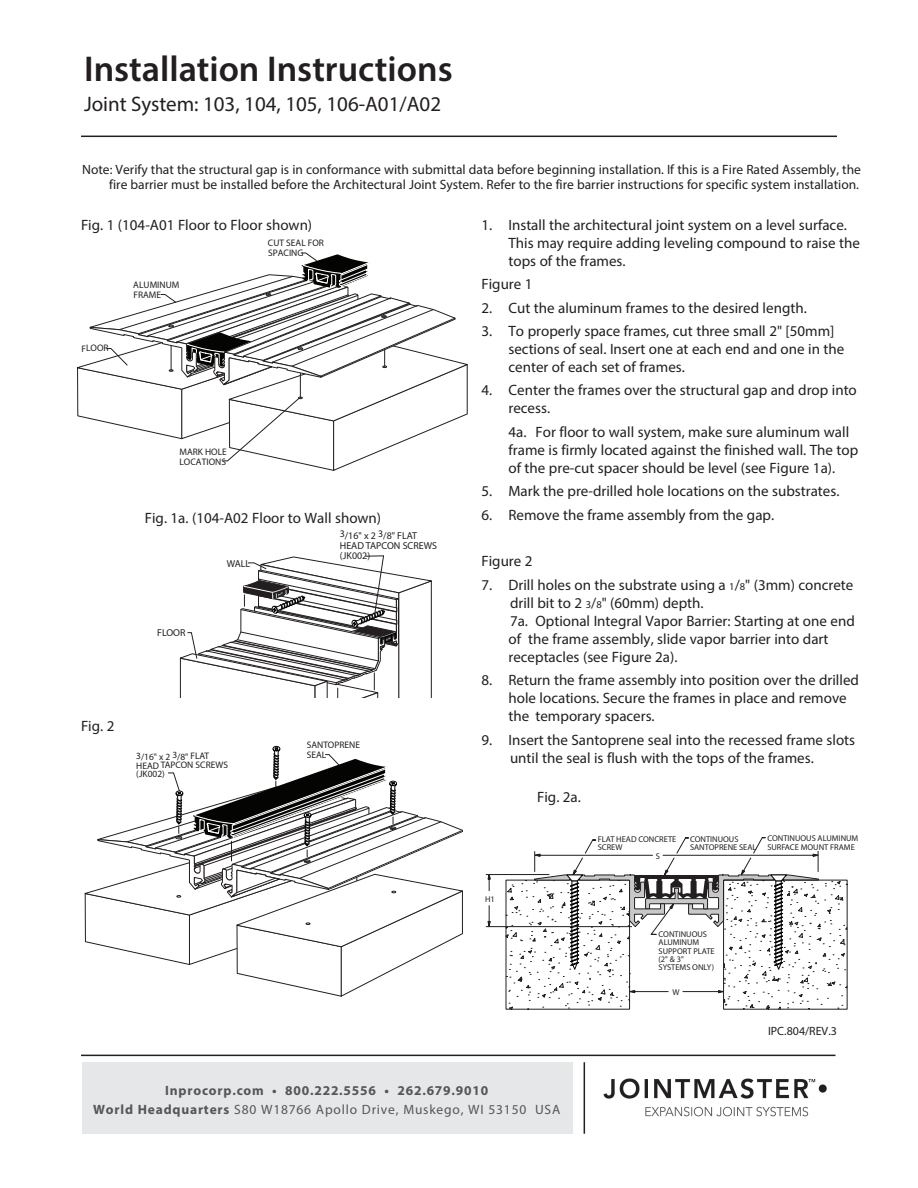
<style>
.page{position:relative;width:918px;height:1188px;background:#fff}
.page>*{position:absolute;margin:0;border:0;box-sizing:border-box;transform-origin:0 0}
.Installation_Instruc{font:600 36px "Myriad Pro";color:#231f20}
.Installation_Instruc-2{font:21px "Myriad Pro";color:#231f20}
.Body_text{font:15px/18px "Myriad Pro";color:#231f20}
.Body_text-2{font:13.5px/15px "Myriad Pro";color:#231f20;text-align:right}
.t1{font:700 13.5px/19.5px "Myriad Pro";letter-spacing:.06em;color:#555659;text-align:center}
.t2{font:12px "Myriad Pro";color:#231f20}
.t3{font:10.05px/10.2px "Myriad Pro";letter-spacing:-.01em;color:#231f20}
.t4{font:9.45px/10.2px "Myriad Pro";letter-spacing:-.01em;color:#231f20}
.t5{font:8.4px/8.4px "Myriad Pro";color:#231f20}
.s1{font-size:10.5px}
.s2{font-weight:400}
</style>
<div class="page">
<hr style="left:81px;top:1055px;width:755px;height:1px;background:#231f20">
<hr style="left:81px;top:136px;width:756px;height:1px;background:#231f20">
<div style="left:82px;top:1063px;width:490px;height:71px;background:#e6e7e9"></div>
<img style="left:603px;top:1078px;width:224px;height:39px">
<hr style="left:584px;top:1062px;width:1px;height:72px;background:#231f20">
<svg style="left:77px;top:253px;width:391px;height:218px"></svg>
<svg style="left:85px;top:746px;width:378px;height:250px"></svg>
<hr style="left:486px;top:874px;width:63px;height:1px;background:#231f20">
<svg style="left:488px;top:905px;width:3px;height:23px"></svg>
<svg style="left:488px;top:875px;width:3px;height:16px"></svg>
<svg style="left:506px;top:837px;width:342px;height:172px"></svg>
<hr style="left:486px;top:926px;width:146px;height:1px;background:#231f20">
<svg style="left:180px;top:556px;width:252px;height:141px"></svg>
<p class="Installation_Instruc" style="left:84px;top:46px;width:370px">Installation Instructions</p>
<p class="Installation_Instruc-2" style="left:84px;top:91px;width:359px">Joint System: 103, 104, 105, 106-A01/A02</p>
<p class="Body_text-2" style="left:82px;top:161px;width:780px">Note: Verify that the structural gap is in conformance with submittal data before beginning installation. If this is a Fire Rated Assembly, the fire barrier must be installed before the Architectural Joint System. Refer to the fire barrier instructions for specific system installation.</p>
<p class="Body_text" style="left:81px;top:216px;width:233px">Fig. 1 (104-A01 Floor to Floor shown)</p>
<p class="Body_text" style="left:508px;top:216px;width:353px;text-indent:-27px">1. Install the architectural joint system on a level surface.<br>This may require adding leveling compound to raise the tops of the frames.</p>
<p class="Body_text" style="left:482px;top:275px;width:53px">Figure 1</p>
<p class="Body_text" style="left:482px;top:298px;width:327px">2. Cut the aluminum frames to the desired length.</p>
<p class="Body_text" style="left:508px;top:322px;width:337px;text-indent:-27px">3. To properly space frames, cut three small 2" [50mm] sections of seal. Insert one at each end and one in the center of each set of frames.</p>
<p class="Body_text" style="left:508px;top:381px;width:350px;text-indent:-27px">4. Center the frames over the structural gap and drop into recess.</p>
<p class="Body_text" style="left:508px;top:423px;width:351px">4a. For floor to wall system, make sure aluminum wall frame is firmly located against the finished wall. The top of the pre-cut spacer should be level (see Figure 1a).</p>
<p class="Body_text" style="left:482px;top:482px;width:359px">5. Mark the pre-drilled hole locations on the substrates.</p>
<p class="Body_text" style="left:482px;top:505px;width:294px">6. Remove the frame assembly from the gap.</p>
<p class="Body_text" style="left:482px;top:552px;width:53px">Figure 2</p>
<p class="Body_text" style="left:508px;top:576px;width:348px;text-indent:-27px">7. Drill holes on the substrate using a <span class="s1">1</span>/<span class="s1">8</span>" (3mm) concrete drill bit to 2 <span class="s1">3</span>/<span class="s1">8</span>" (60mm) depth.<br>7a. Optional Integral Vapor Barrier: Starting at one end of the frame assembly, slide vapor barrier into dart receptacles (see Figure 2a).</p>
<p class="Body_text" style="left:508px;top:671px;width:352px;text-indent:-27px">8. Return the frame assembly into position over the drilled hole locations. Secure the frames in place and remove the temporary spacers.</p>
<p class="Body_text" style="left:510px;top:730px;width:347px;text-indent:-28px">9. Insert the Santoprene seal into the recessed frame slots until the seal is flush with the tops of the frames.</p>
<p class="t4" style="left:268px;top:238px;width:58px">CUT SEAL FOR<br>SPACING</p>
<p class="t4" style="left:133px;top:279px;width:48px">ALUMINUM<br>FRAME</p>
<p class="t4" style="left:81px;top:343px;width:29px">FLOOR</p>
<p class="t4" style="left:179px;top:446px;width:49px">MARK HOLE<br>LOCATIONS</p>
<p class="Body_text" style="left:145px;top:508px;width:238px">Fig. 1a. (104-A02 Floor to Wall shown)</p>
<p class="t3" style="left:340px;top:530px;width:99px">3/16" x 2 3/8" FLAT<br>HEAD TAPCON SCREWS (JK002)</p>
<p class="t3" style="left:227px;top:558px;width:25px">WALL</p>
<p class="t3" style="left:157px;top:627px;width:30px">FLOOR</p>
<p class="Body_text" style="left:81px;top:717px;width:35px">Fig. 2</p>
<p class="t4" style="left:307px;top:739px;width:55px">SANTOPRENE</p>
<p class="t4" style="left:136px;top:751px;width:75px">3/16" x 2 3/8" FLAT</p>
<p class="t4" style="left:307px;top:750px;width:21px">SEAL</p>
<p class="t4" style="left:136px;top:761px;width:93px;line-height:9px">HEAD TAPCON SCREWS (JK002)</p>
<p class="t5" style="left:485px;top:895px;width:11px">H1</p>
<p class="Body_text" style="left:537px;top:788px;width:45px">Fig. 2a.</p>
<p class="t5" style="left:598px;top:835px;width:80px">FLAT HEAD CONCRETE<br>SCREW</p>
<p class="t5" style="left:690px;top:835px;width:68px">CONTINUOUS<br>SANTOPRENE SEAL</p>
<p class="t5" style="left:767px;top:834px;width:93px">CONTINUOUS ALUMINUM<br>SURFACE MOUNT FRAME</p>
<p class="t5" style="left:656px;top:852px;width:6px">S</p>
<p class="t5" style="left:659px;top:930px;width:58px">CONTINUOUS<br>ALUMINUM<br>SUPPORT PLATE (2" &amp; 3"<br>SYSTEMS ONLY)</p>
<p class="t5" style="left:672px;top:987px;width:9px">W</p>
<p class="t2" style="left:768px;top:1024px;width:70px">IPC.804/REV.3</p>
<p class="t1" style="left:93px;top:1080px;width:469px">Inprocorp.com • 800.222.5556 • 262.679.9010<br>World Headquarters <span class="s2">S80 W18766 Apollo Drive, Muskego, WI 53150 USA</span></p>
</div>
